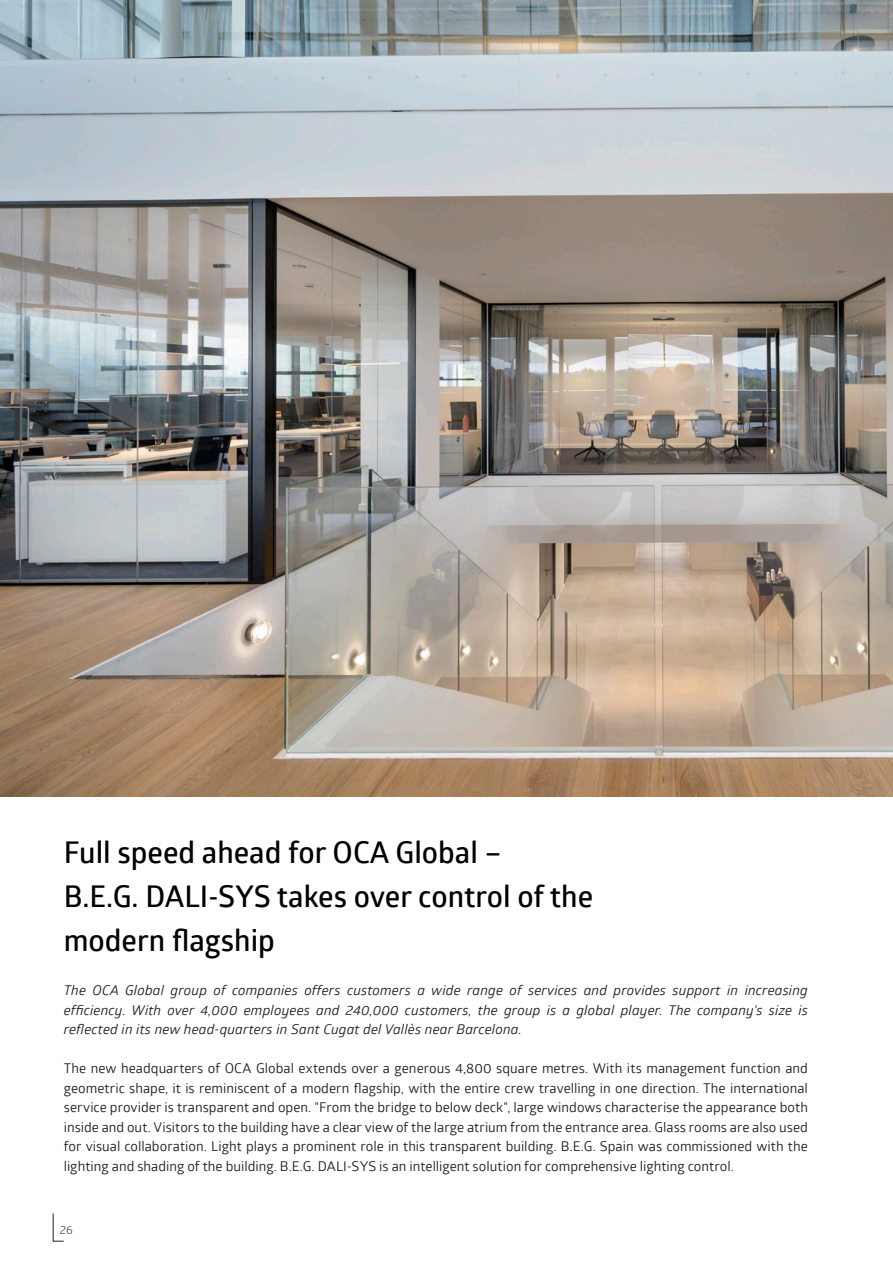
<style>
.page{position:relative;width:893px;height:1263px;background:#fff}
.page>*{position:absolute;margin:0;border:0;box-sizing:border-box;transform-origin:0 0}
.t1{font:600 30px/43.8px "Glober";color:#000}
.t2{font:13.5px/19.5px "Glober";color:#231f20;text-align:justify}
.t3{font:italic 13.5px/19.5px "Glober";letter-spacing:.01em;color:#231f20;text-align:justify}
.t4{font:11.7px "Glober";color:#231f20}
</style>
<div class="page">
<svg style="left:52px;top:1213px;width:12px;height:29px"></svg>
<img style="left:0;top:0;width:893px;height:796px">
<h1 class="t1" style="left:64px;top:830px;width:531px">Full speed ahead for OCA Global –<br>B.E.G. DALI-SYS takes over control of the modern flagship</h1>
<p class="t3" style="left:64px;top:980px;width:746px">The OCA Global group of companies offers customers a wide range of services and provides support in increasing efficiency. With over 4,000 employees and 240,000 customers, the group is a global player. The company's size is reflected in its new head-quarters in Sant Cugat del Vallès near Barcelona.</p>
<p class="t2" style="left:64px;top:1058px;width:746px">The new headquarters of OCA Global extends over a generous 4,800 square metres. With its management function and geometric shape, it is reminiscent of a modern flagship, with the entire crew travelling in one direction. The international service provider is transparent and open. "From the bridge to below deck", large windows characterise the appearance both inside and out. Visitors to the building have a clear view of the large atrium from the entrance area. Glass rooms are also used for visual collaboration. Light plays a prominent role in this transparent building. B.E.G. Spain was commissioned with the lighting and shading of the building. B.E.G. DALI-SYS is an intelligent solution for comprehensive lighting control.</p>
<p class="t4" style="left:60px;top:1222px;width:14px">26</p>
</div>
